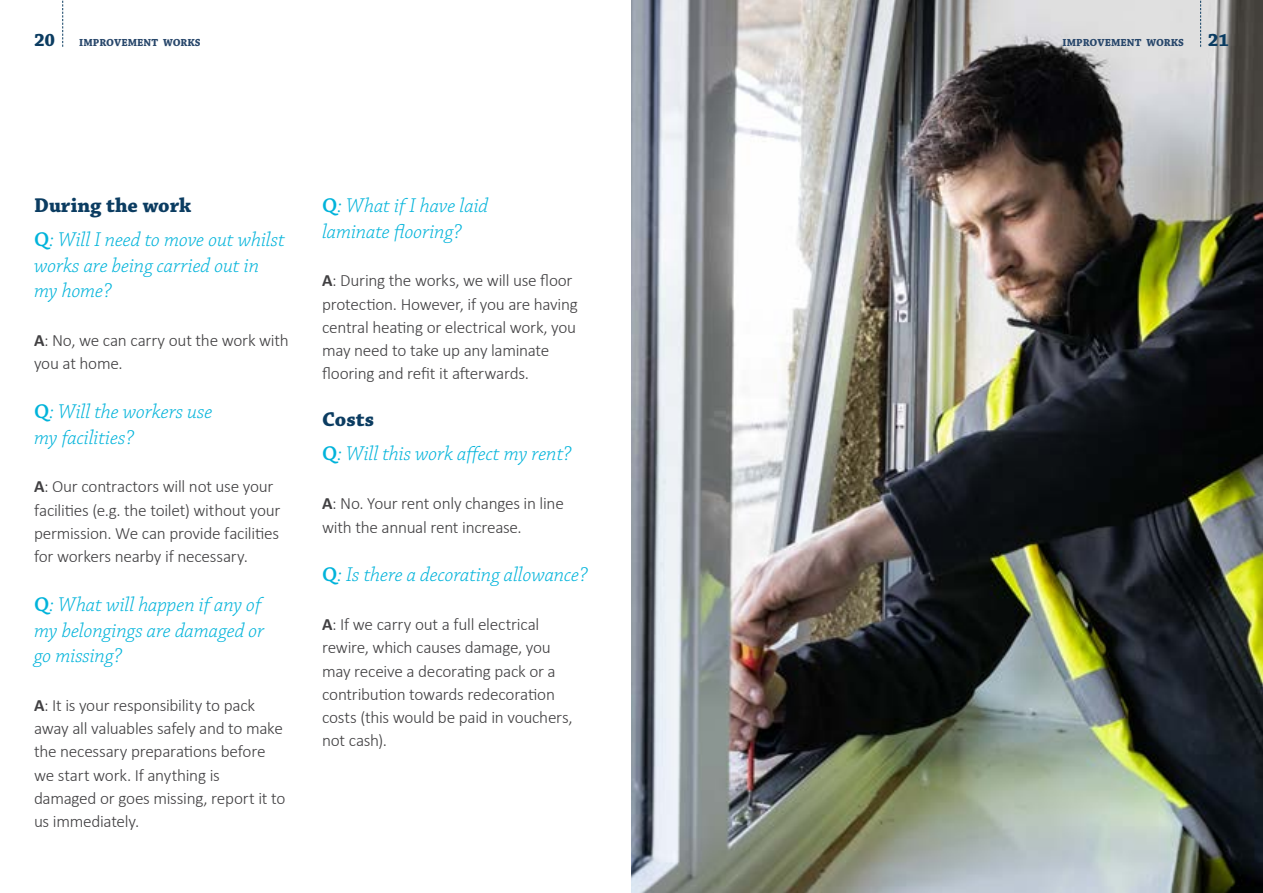
<style>
.page{position:relative;width:1263px;height:893px;background:#fff}
.page>*{position:absolute;margin:0;border:0;box-sizing:border-box;transform-origin:0 0}
.t1{font:italic 300 21px/25.5px "Chaparral Pro";letter-spacing:-.005em;color:#00b3da}
.t2{font:700 18.9px "Chaparral Pro";color:#0b3c61}
.t3{font:300 17.25px/23.2px "Calibri";letter-spacing:-.015em;color:#414042}
.t4{font:700 10.8px "Chaparral Pro";color:#28476b}
.s1{font-weight:700;font-style:normal;color:#0b3c61}
.s2{font-weight:600;font-style:normal}
.s3{font-weight:700}
</style>
<div class="page">
<img style="left:632px;top:0;width:631px;height:893px">
<svg style="left:62px;top:0;width:1px;height:47px"></svg>
<svg style="left:1200px;top:0;width:1px;height:47px"></svg>
<p class="t2" style="left:34px;top:29px;width:23px">20</p>
<p class="t4" style="left:79px;top:36px;width:123px">IMPROVEMENT WORKS</p>
<p class="t4" style="left:1062px;top:36px;width:123px">IMPROVEMENT WORKS</p>
<p class="t2" style="left:1208px;top:29px;width:23px">21</p>
<p class="t1" style="left:34px;top:189px;width:253px;line-height:34.2px"><span class="s1">During the work<br></span><span class="s2">Q</span>: Will I need to move out whilst</p>
<p class="t1" style="left:34px;top:254px;width:226px">works are being carried out in my home?</p>
<p class="t3" style="left:34px;top:329px;width:256px"><span class="s3">A</span>: No, we can carry out the work with you at home.</p>
<p class="t1" style="left:34px;top:400px;width:180px"><span class="s2">Q</span>: Will the workers use my facilities?</p>
<p class="t3" style="left:34px;top:475px;width:248px"><span class="s3">A</span>: Our contractors will not use your facilities (e.g. the toilet) without your permission. We can provide facilities for workers nearby if necessary.</p>
<p class="t1" style="left:34px;top:593px;width:232px"><span class="s2">Q</span>: What will happen if any of my belongings are damaged or go missing?</p>
<p class="t3" style="left:34px;top:693px;width:253px"><span class="s3">A</span>: It is your responsibility to pack away all valuables safely and to make the necessary preparations before we start work. If anything is damaged or goes missing, report it to us immediately.</p>
<p class="t1" style="left:322px;top:194px;width:168px"><span class="s2">Q</span>: What if I have laid laminate flooring?</p>
<p class="t3" style="left:322px;top:269px;width:257px"><span class="s3">A</span>: During the works, we will use floor protection. However, if you are having central heating or electrical work, you may need to take up any laminate flooring and refit it afterwards.</p>
<p class="t1" style="left:322px;top:403px;width:251px;line-height:34.2px"><span class="s1">Costs<br></span><span class="s2">Q</span>: Will this work affect my rent?</p>
<p class="t3" style="left:322px;top:492px;width:243px"><span class="s3">A</span>: No. Your rent only changes in line with the annual rent increase.</p>
<p class="t1" style="left:322px;top:563px;width:267px"><span class="s2">Q</span>: Is there a decorating allowance?</p>
<p class="t3" style="left:322px;top:612px;width:252px"><span class="s3">A</span>: If we carry out a full electrical rewire, which causes damage, you may receive a decorating pack or a contribution towards redecoration costs (this would be paid in vouchers, not cash).</p>
</div>
